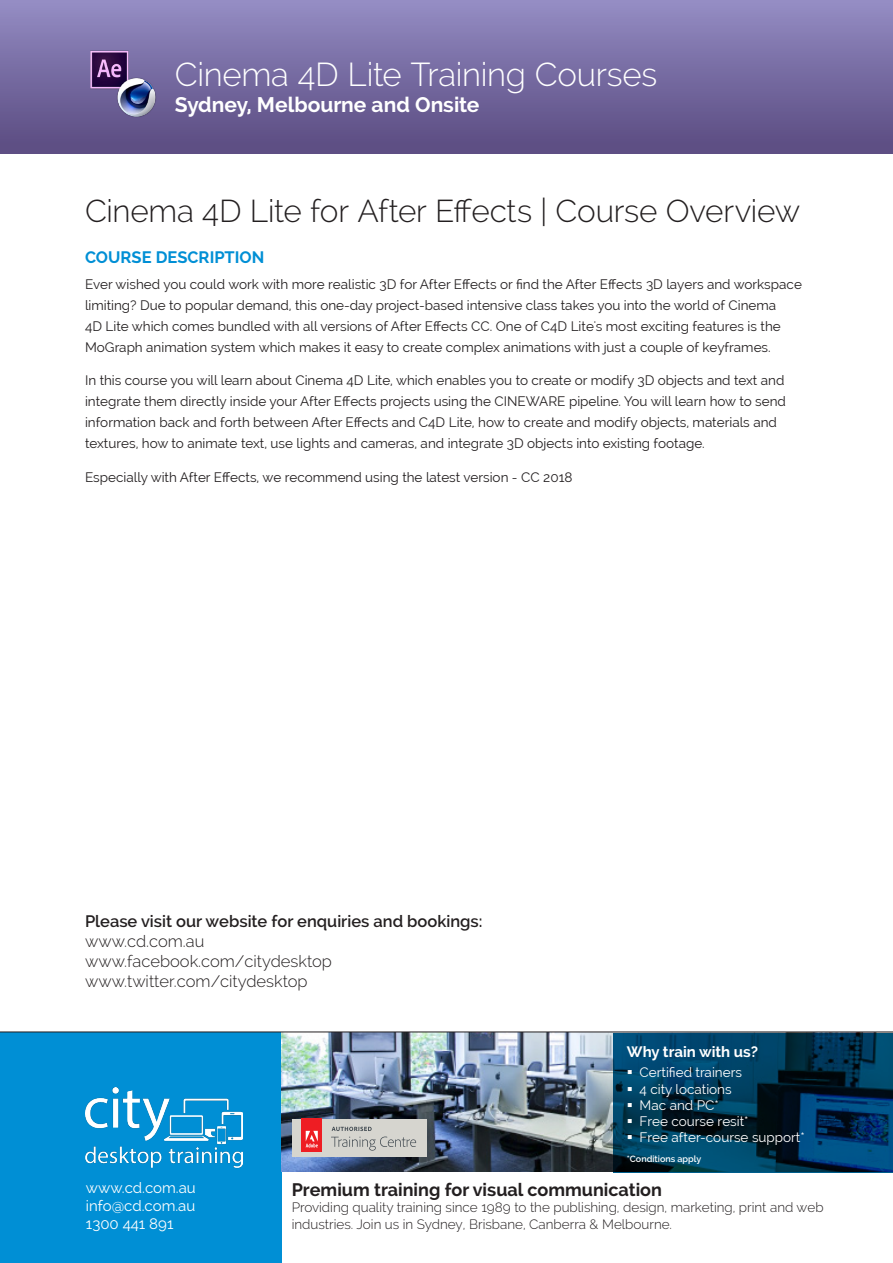
<style>
.page{position:relative;width:893px;height:1263px;background:#fff}
.page>*{position:absolute;margin:0;border:0;box-sizing:border-box;transform-origin:0 0}
.main_header{font:300 33px "Raleway";letter-spacing:-.01em;color:#fff}
.main_header-2{font:300 31.5px "Raleway";letter-spacing:-.01em;color:#231f20}
.main_header-3{font:700 21px "Raleway";color:#fff}
.t1{font:700 18px "Raleway";color:#231f20}
.t2{font:300 16.5px "Raleway";color:#231f20}
.t3{font:600 16.5px "Raleway";color:#231f20}
.subhead_2{font:700 16.5px "Raleway";color:#008fd5}
.t4{font:15px/18px "Raleway";color:#fff;text-align:justify}
.t5{font:700 15px "Raleway";color:#fff}
.body{font:13.5px/21px "Raleway";color:#231f20}
.t6{font:300 13.5px/16.2px "Raleway";color:#231f20}
.t7{font:13.5px "Raleway";color:#fff}
.t8{font:600 9px "Raleway";color:#fff}
</style>
<div class="page">
<img style="left:0;top:0;width:893px;height:153px">
<div style="left:0;top:1032px;width:281px;height:231px;background:#008fd5"></div>
<img style="left:86px;top:1087px;width:157px;height:82px">
<img style="left:281px;top:1032px;width:612px;height:140px">
<div style="left:292px;top:1119px;width:134px;height:38px;background:#d6d5cf"></div>
<div style="left:302px;top:1119px;width:20px;height:33px;background:#ee1d23"></div>
<svg style="left:306px;top:1131px;width:12px;height:16px"></svg>
<svg style="left:331px;top:1127px;width:85px;height:23px"></svg>
<svg style="left:614px;top:1033px;width:279px;height:139px;background:#003554"></svg>
<hr style="left:0;top:1031px;width:893px;height:1px;background:#231f20">
<img style="left:85px;top:47px;width:75px;height:73px">
<p class="main_header" style="left:175px;top:56px;width:484px">Cinema 4D Lite Training Courses</p>
<p class="main_header-3" style="left:175px;top:92px;width:306px">Sydney, Melbourne and Onsite</p>
<p class="main_header-2" style="left:85px;top:193px;width:717px">Cinema 4D Lite for After Effects | Course Overview</p>
<p class="subhead_2" style="left:85px;top:248px;width:181px">COURSE DESCRIPTION</p>
<p class="body" style="left:85px;top:273px;width:718px">Ever wished you could work with more realistic 3D for After Effects or find the After Effects 3D layers and workspace limiting? Due to popular demand, this one-day project-based intensive class takes you into the world of Cinema<br>4D Lite which comes bundled with all versions of After Effects CC. One of C4D Lite's most exciting features is the MoGraph animation system which makes it easy to create complex animations with just a couple of keyframes.</p>
<p class="body" style="left:85px;top:370px;width:702px">In this course you will learn about Cinema 4D Lite, which enables you to create or modify 3D objects and text and integrate them directly inside your After Effects projects using the CINEWARE pipeline. You will learn how to send information back and forth between After Effects and C4D Lite, how to create and modify objects, materials and textures, how to animate text, use lights and cameras, and integrate 3D objects into existing footage.</p>
<p class="body" style="left:85px;top:467px;width:489px">Especially with After Effects, we recommend using the latest version - CC 2018</p>
<p class="t3" style="left:85px;top:912px;width:399px">Please visit our website for enquiries and bookings:</p>
<p class="t2" style="left:85px;top:931px;width:121px">www.cd.com.au</p>
<p class="t2" style="left:85px;top:951px;width:248px">www.facebook.com/citydesktop</p>
<p class="t2" style="left:85px;top:971px;width:224px">www.twitter.com/citydesktop</p>
<p class="t5" style="left:627px;top:1043px;width:133px">Why train with us?</p>
<p class="t7" style="left:627px;top:1065px;width:117px">▪ Certified trainers</p>
<p class="t7" style="left:627px;top:1081px;width:106px">▪ 4 city locations</p>
<p class="t7" style="left:627px;top:1097px;width:94px">▪ Mac and PC*</p>
<p class="t7" style="left:627px;top:1113px;width:123px">▪ Free course resit*</p>
<p class="t7" style="left:627px;top:1130px;width:179px">▪ Free after-course support*</p>
<p class="t8" style="left:627px;top:1153px;width:76px">*Conditions apply</p>
<p class="t4" style="left:86px;top:1179px;width:111px">www.cd.com.au info@cd.com.au 1300 441 891</p>
<h3 class="t1" style="left:292px;top:1179px;width:372px">Premium training for visual communication</h3>
<p class="t6" style="left:292px;top:1199px;width:533px">Providing quality training since 1989 to the publishing, design, marketing, print and web industries. Join us in Sydney, Brisbane, Canberra &amp; Melbourne.</p>
</div>
